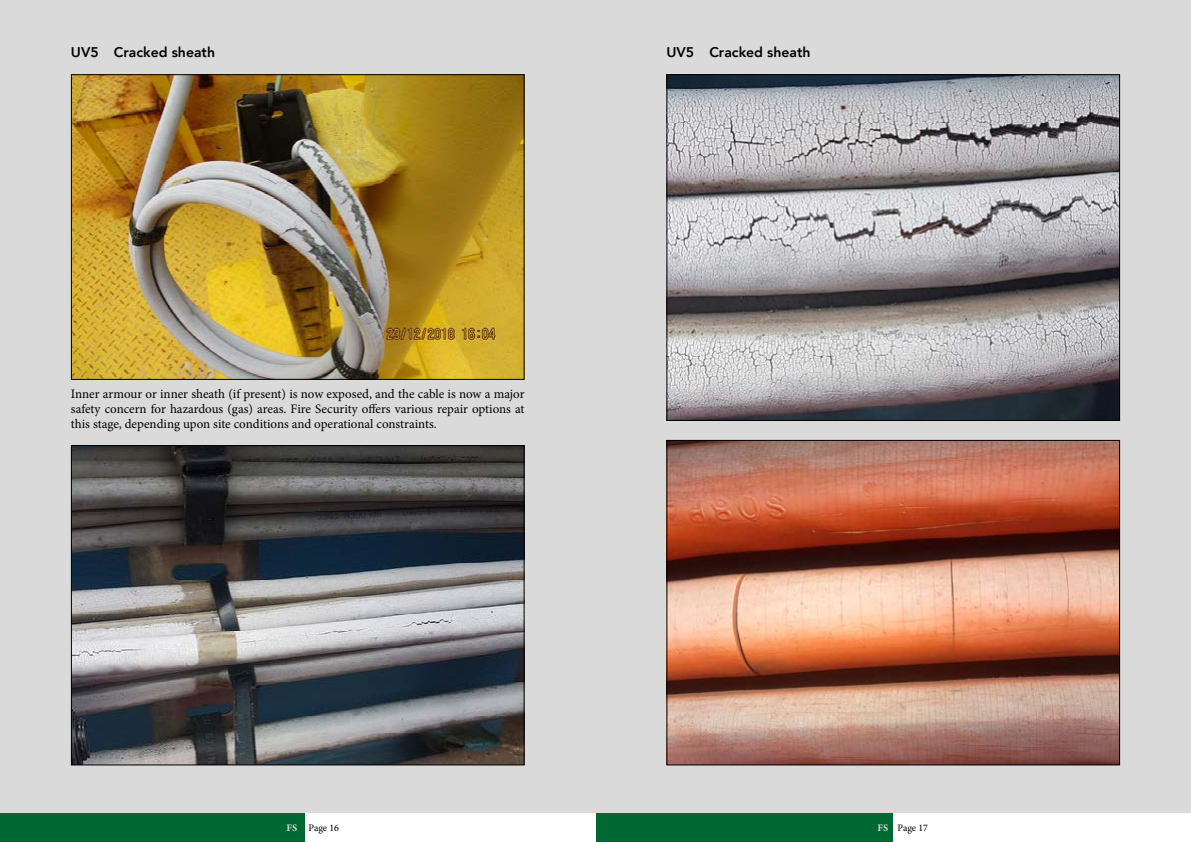
<style>
.page{position:relative;width:1191px;height:842px;background:#fff}
.page>*{position:absolute;margin:0;border:0;box-sizing:border-box;transform-origin:0 0}
.t1{font:800 14px "Avenir";color:#000}
.t2{font:13px/15px "Minion Pro";letter-spacing:-.005em;color:#000;text-align:justify}
.t3{font:10px "Minion Pro";letter-spacing:-.005em;color:#000}
.s1{font-family:"Minion Pro Bold Capt";color:#dadada}
</style>
<div class="page">
<div style="left:0;top:0;width:595px;height:814px;background:#dadada"></div>
<div style="left:595px;top:0;width:596px;height:814px;background:#dadada"></div>
<div style="left:595px;top:814px;width:298px;height:28px;background:#006832"></div>
<div style="left:0;top:814px;width:305px;height:28px;background:#006832"></div>
<img style="left:73px;top:76px;width:449px;height:302px">
<div style="left:71px;top:74px;width:453px;height:306px;border:1px solid #000"></div>
<img style="left:73px;top:447px;width:449px;height:316px">
<div style="left:71px;top:445px;width:453px;height:320px;border:1px solid #000"></div>
<img style="left:668px;top:76px;width:450px;height:343px">
<div style="left:666px;top:74px;width:454px;height:347px;border:1px solid #000"></div>
<img style="left:668px;top:442px;width:450px;height:321px">
<div style="left:666px;top:440px;width:454px;height:325px;border:1px solid #000"></div>
<p class="t1" style="left:71px;top:41px;width:146px">UV5 Cracked sheath</p>
<p class="t2" style="left:71px;top:386px;width:455px">Inner armour or inner sheath (if present) is now exposed, and the cable is now a major safety concern for hazardous (gas) areas. Fire Security offers various repair options at this stage, depending upon site conditions and operational constraints.</p>
<p class="t1" style="left:666px;top:41px;width:146px">UV5 Cracked sheath</p>
<p class="t3" style="left:286px;top:821px;width:54px"><span class="s1">FS</span> Page 16</p>
<p class="t3" style="left:877px;top:821px;width:52px"><span class="s1">FS</span> Page 17</p>
</div>
